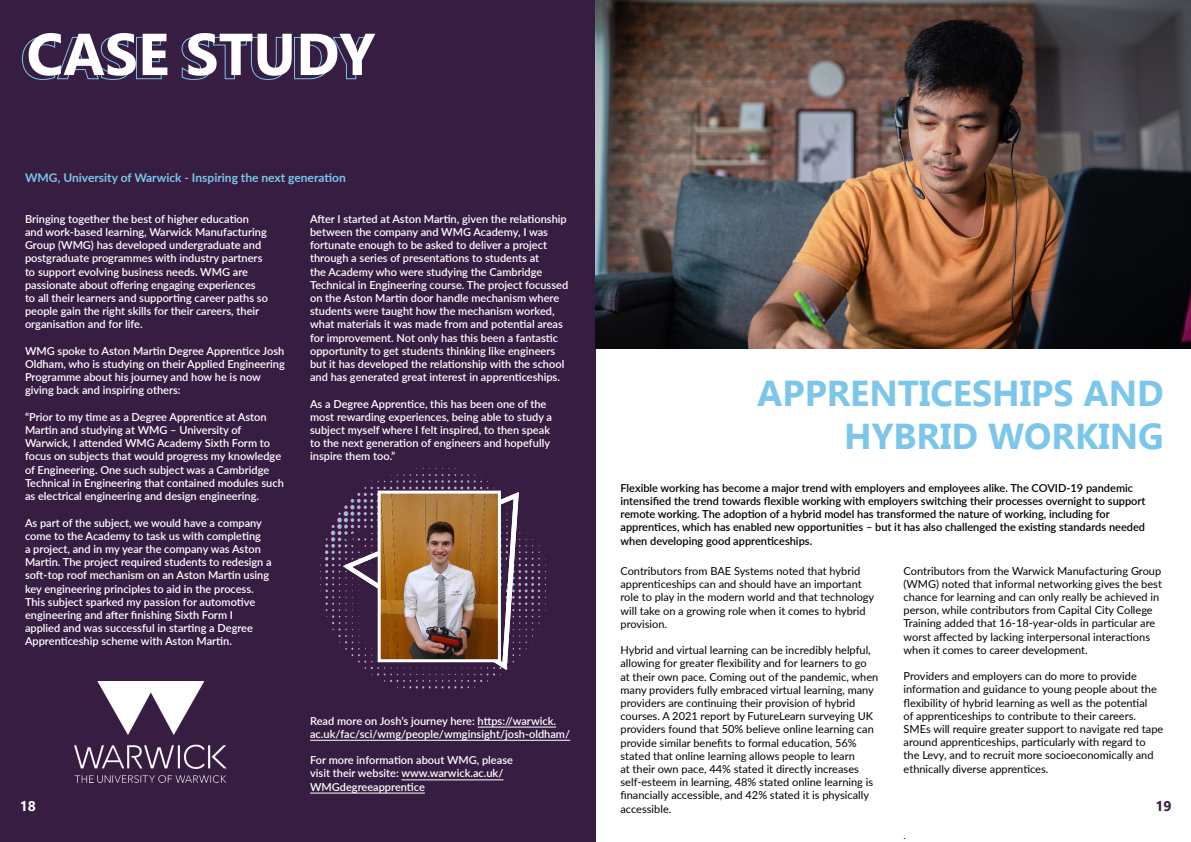
<style>
.page{position:relative;width:1191px;height:842px;background:#fff}
.page>*{position:absolute;margin:0;border:0;box-sizing:border-box;transform-origin:0 0}
.t1{font:700 59px "Gadugi";color:#fff}
.t2{font:700 36px/43.2px "Gadugi";color:#7bc6e9;text-align:right}
.t3{font:700 14px "Gadugi";color:#fff}
.t4{font:700 14px "Gadugi";color:#381d42}
.t5{font:700 12px "Lato";color:#7bc6e9}
.t6{font:600 11px/13.2px "Lato";color:#fff}
.t7{font:11px/13.2px "Lato";color:#000}
.t8{font:600 11px/13.2px "Lato";color:#000}
.t9{font:11px "Gadugi";color:#000}
.s1{color:#381d42}
</style>
<div class="page">
<div style="left:0;top:0;width:595px;height:842px;background:#381d42"></div>
<hr style="left:477px;top:727px;width:79px;height:1px;background:#fff">
<hr style="left:310px;top:740px;width:260px;height:1px;background:#fff">
<hr style="left:401px;top:780px;width:102px;height:1px;background:#fff">
<hr style="left:310px;top:793px;width:115px;height:1px;background:#fff">
<img style="left:74px;top:681px;width:152px;height:101px">
<img style="left:595px;top:0;width:596px;height:349px">
<svg style="left:320px;top:468px;width:226px;height:220px"></svg>
<img style="left:382px;top:495px;width:115px;height:163px">
<div style="left:378px;top:491px;width:123px;height:171px;border:3px solid #fff"></div>
<h1 class="t1" style="left:26px;top:19px;width:350px">CASE STUDY</h1>
<p class="t5" style="left:25px;top:169px;width:322px">WMG, University of Warwick - Inspiring the next generation</p>
<p class="t6" style="left:310px;top:212px;width:260px">After I started at Aston Martin, given the relationship between the company and WMG Academy, I was fortunate enough to be asked to deliver a project through a series of presentations to students at<br>the Academy who were studying the Cambridge Technical in Engineering course. The project focussed on the Aston Martin door handle mechanism where students were taught how the mechanism worked, what materials it was made from and potential areas for improvement. Not only has this been a fantastic opportunity to get students thinking like engineers but it has developed the relationship with the school and has generated great interest in apprenticeships.</p>
<p class="t6" style="left:310px;top:397px;width:243px">As a Degree Apprentice, this has been one of the most rewarding experiences, being able to study a subject myself where I felt inspired, to then speak to the next generation of engineers and hopefully inspire them too.”</p>
<p class="t6" style="left:25px;top:212px;width:244px">Bringing together the best of higher education and work-based learning, Warwick Manufacturing Group (WMG) has developed undergraduate and postgraduate programmes with industry partners to support evolving business needs. WMG are passionate about offering engaging experiences to all their learners and supporting career paths so people gain the right skills for their careers, their organisation and for life.</p>
<p class="t6" style="left:25px;top:344px;width:261px">WMG spoke to Aston Martin Degree Apprentice Josh Oldham, who is studying on their Applied Engineering Programme about his journey and how he is now giving back and inspiring others:</p>
<p class="t6" style="left:25px;top:410px;width:260px">“Prior to my time as a Degree Apprentice at Aston Martin and studying at WMG – University of Warwick, I attended WMG Academy Sixth Form to focus on subjects that would progress my knowledge of Engineering. One such subject was a Cambridge Technical in Engineering that contained modules such as electrical engineering and design engineering.</p>
<p class="t6" style="left:25px;top:515px;width:248px">As part of the subject, we would have a company come to the Academy to task us with completing<br>a project, and in my year the company was Aston Martin. The project required students to redesign a soft-top roof mechanism on an Aston Martin using key engineering principles to aid in the process.<br>This subject sparked my passion for automotive engineering and after finishing Sixth Form I<br>applied and was successful in starting a Degree Apprenticeship scheme with Aston Martin.</p>
<p class="t3" style="left:20px;top:797px;width:18px">18</p>
<p class="t6" style="left:310px;top:713px;width:261px">Read more on Josh’s journey here: https://warwick. ac.uk/fac/sci/wmg/people/wmginsight/josh-oldham/</p>
<p class="t6" style="left:310px;top:753px;width:204px">For more information about WMG, please visit their website: www.warwick.ac.uk/<br>WMGdegreeapprentice<span class="s1">ships</span></p>
<h2 class="t2" style="left:757px;top:372px;width:408px">APPRENTICESHIPS AND<br>HYBRID WORKING</h2>
<p class="t8" style="left:620px;top:481px;width:526px">Flexible working has become a major trend with employers and employees alike. The COVID-19 pandemic intensified the trend towards flexible working with employers switching their processes overnight to support remote working. The adoption of a hybrid model has transformed the nature of working, including for apprentices, which has enabled new opportunities – but it has also challenged the existing standards needed when developing good apprenticeships.</p>
<p class="t7" style="left:620px;top:564px;width:255px">Contributors from BAE Systems noted that hybrid apprenticeships can and should have an important role to play in the modern world and that technology will take on a growing role when it comes to hybrid provision.</p>
<p class="t7" style="left:620px;top:643px;width:259px">Hybrid and virtual learning can be incredibly helpful, allowing for greater flexibility and for learners to go at their own pace. Coming out of the pandemic, when many providers fully embraced virtual learning, many providers are continuing their provision of hybrid courses. A 2021 report by FutureLearn surveying UK providers found that 50% believe online learning can provide similar benefits to formal education, 56% stated that online learning allows people to learn<br>at their own pace, 44% stated it directly increases self-esteem in learning, 48% stated online learning is financially accessible, and 42% stated it is physically accessible.</p>
<p class="t7" style="left:903px;top:563px;width:260px">Contributors from the Warwick Manufacturing Group (WMG) noted that informal networking gives the best chance for learning and can only really be achieved in person, while contributors from Capital City College Training added that 16-18-year-olds in particular are worst affected by lacking interpersonal interactions when it comes to career development.</p>
<p class="t7" style="left:903px;top:669px;width:261px">Providers and employers can do more to provide information and guidance to young people about the flexibility of hybrid learning as well as the potential<br>of apprenticeships to contribute to their careers.<br>SMEs will require greater support to navigate red tape around apprenticeships, particularly with regard to the Levy, and to recruit more socioeconomically and ethnically diverse apprentices.</p>
<p class="t4" style="left:1155px;top:798px;width:18px">19</p>
<p class="t9" style="left:903px;top:828px;width:4px">.</p>
</div>
